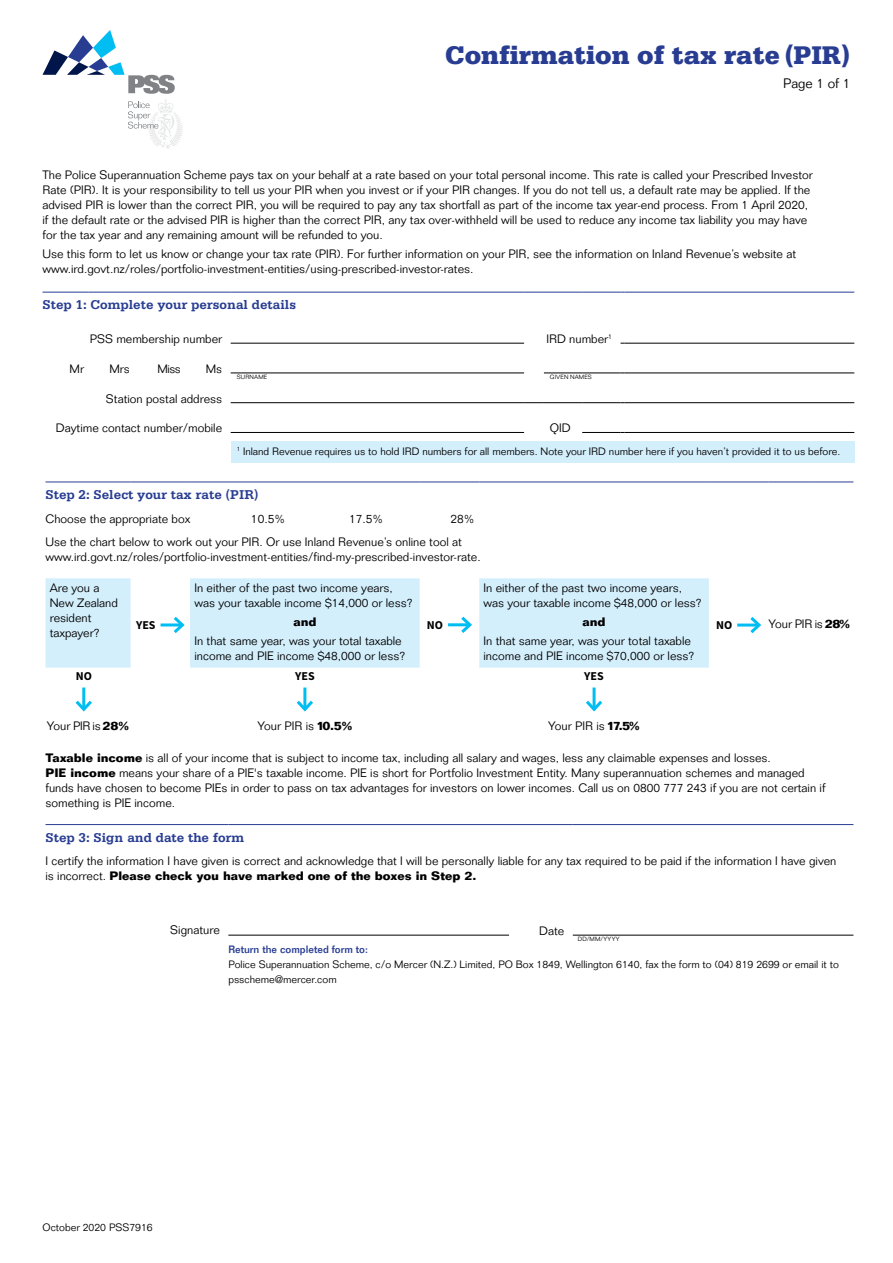
<style>
.page{position:relative;width:893px;height:1263px;background:#fff}
.page>*{position:absolute;margin:0;border:0;box-sizing:border-box;transform-origin:0 0}
.t1{font:900 27px "Serifa";color:#283d92}
.t2{font:700 13.5px "Serifa";color:#283d92}
.t3{font:300 13.5px "Folio";color:#000}
.t4{font:300 12px/15px "Folio";color:#000}
.t5{font:300 12px "Folio";letter-spacing:-.02em;color:#000}
.t6{font:700 12px "Source Sans Pro";color:#000}
.t7{font:700 12px "Folio";color:#000}
.t8{font:300 10.5px/15px "Folio";color:#000}
.t9{font:500 10.5px "Folio";color:#283d92}
.t10{font:300 6px "Folio";letter-spacing:.03em;color:#000}
.s1{font-weight:700}
</style>
<div class="page">
<svg style="left:43px;top:30px;width:140px;height:119px"></svg>
<div style="left:231px;top:441px;width:623px;height:21px;background:#d4effc"></div>
<hr style="left:231px;top:343px;width:293px;height:1px;background:#000">
<hr style="left:231px;top:373px;width:293px;height:1px;background:#000">
<hr style="left:231px;top:432px;width:293px;height:1px;background:#000">
<hr style="left:231px;top:402px;width:293px;height:1px;background:#000">
<svg style="left:524px;top:402px;width:20px;height:1px"></svg>
<hr style="left:544px;top:402px;width:38px;height:1px;background:#000">
<hr style="left:582px;top:402px;width:38px;height:1px;background:#000">
<hr style="left:624px;top:402px;width:230px;height:1px;background:#000">
<hr style="left:43px;top:292px;width:45px;height:1px;background:#283d92">
<hr style="left:88px;top:292px;width:46px;height:1px;background:#283d92">
<hr style="left:134px;top:292px;width:51px;height:1px;background:#283d92">
<hr style="left:185px;top:292px;width:46px;height:1px;background:#283d92">
<hr style="left:231px;top:292px;width:293px;height:1px;background:#283d92">
<svg style="left:524px;top:292px;width:20px;height:1px"></svg>
<hr style="left:544px;top:292px;width:38px;height:1px;background:#283d92">
<hr style="left:582px;top:292px;width:38px;height:1px;background:#283d92">
<hr style="left:624px;top:292px;width:230px;height:1px;background:#283d92">
<hr style="left:624px;top:432px;width:230px;height:1px;background:#000">
<hr style="left:544px;top:373px;width:38px;height:1px;background:#000">
<hr style="left:582px;top:373px;width:38px;height:1px;background:#000">
<hr style="left:624px;top:373px;width:230px;height:1px;background:#000">
<hr style="left:624px;top:343px;width:230px;height:1px;background:#000">
<hr style="left:582px;top:432px;width:38px;height:1px;background:#000">
<svg style="left:46px;top:578px;width:663px;height:90px;fill:#d4effc"></svg>
<hr style="left:46px;top:482px;width:85px;height:1px;background:#283d92">
<hr style="left:131px;top:482px;width:59px;height:1px;background:#283d92">
<hr style="left:190px;top:482px;width:230px;height:1px;background:#283d92">
<hr style="left:420px;top:482px;width:59px;height:1px;background:#283d92">
<hr style="left:479px;top:482px;width:230px;height:1px;background:#283d92">
<hr style="left:709px;top:482px;width:59px;height:1px;background:#283d92">
<hr style="left:768px;top:482px;width:43px;height:1px;background:#283d92">
<hr style="left:811px;top:482px;width:42px;height:1px;background:#283d92">
<hr style="left:161px;top:623px;width:21px;height:3px;background:#00bdf2">
<svg style="left:171px;top:614px;width:16px;height:22px"></svg>
<hr style="left:448px;top:623px;width:22px;height:3px;background:#00bdf2">
<svg style="left:458px;top:613px;width:16px;height:23px"></svg>
<hr style="left:737px;top:623px;width:22px;height:3px;background:#00bdf2">
<svg style="left:747px;top:617px;width:14px;height:17px"></svg>
<hr style="left:82px;top:687px;width:3px;height:22px;background:#00bdf2">
<svg style="left:75px;top:697px;width:17px;height:15px"></svg>
<hr style="left:303px;top:687px;width:3px;height:22px;background:#00bdf2">
<svg style="left:296px;top:697px;width:17px;height:15px"></svg>
<hr style="left:593px;top:687px;width:3px;height:22px;background:#00bdf2">
<svg style="left:586px;top:697px;width:17px;height:15px"></svg>
<hr style="left:46px;top:824px;width:182px;height:1px;background:#283d92">
<hr style="left:228px;top:824px;width:281px;height:1px;background:#283d92">
<hr style="left:509px;top:824px;width:64px;height:1px;background:#283d92">
<hr style="left:573px;top:824px;width:280px;height:1px;background:#283d92">
<hr style="left:228px;top:935px;width:281px;height:1px;background:#000">
<hr style="left:573px;top:935px;width:280px;height:1px;background:#000">
<h1 class="t1" style="left:445px;top:40px;width:407px">Confirmation of tax rate (PIR)</h1>
<p class="t3" style="left:783px;top:76px;width:69px">Page 1 of 1</p>
<p class="t4" style="left:43px;top:167px;width:772px">The Police Superannuation Scheme pays tax on your behalf at a rate based on your total personal income. This rate is called your Prescribed Investor Rate (PIR). It is your responsibility to tell us your PIR when you invest or if your PIR changes. If you do not tell us, a default rate may be applied. If the advised PIR is lower than the correct PIR, you will be required to pay any tax shortfall as part of the income tax year-end process. From 1 April 2020, if the default rate or the advised PIR is higher than the correct PIR, any tax over-withheld will be used to reduce any income tax liability you may have for the tax year and any remaining amount will be refunded to you.</p>
<p class="t4" style="left:43px;top:247px;width:755px">Use this form to let us know or change your tax rate (PIR). For further information on your PIR, see the information on Inland Revenue’s website at www.ird.govt.nz/roles/portfolio-investment-entities/using-prescribed-investor-rates.</p>
<p class="t2" style="left:43px;top:297px;width:255px">Step 1: Complete your personal details</p>
<p class="t4" style="left:90px;top:331px;width:134px">PSS membership number</p>
<p class="t4" style="left:546px;top:331px;width:67px">IRD number<sup>1</sup></p>
<p class="t4" style="left:70px;top:361px;width:16px">Mr</p>
<p class="t4" style="left:109px;top:361px;width:22px">Mrs</p>
<p class="t4" style="left:158px;top:361px;width:25px">Miss</p>
<p class="t4" style="left:206px;top:361px;width:18px">Ms</p>
<p class="t10" style="left:237px;top:373px;width:32px">SURNAME</p>
<p class="t10" style="left:550px;top:373px;width:44px">GIVEN NAMES</p>
<p class="t4" style="left:106px;top:391px;width:118px">Station postal address</p>
<p class="t4" style="left:56px;top:421px;width:168px">Daytime contact number/mobile</p>
<p class="t4" style="left:550px;top:421px;width:22px">QID</p>
<p class="t8" style="left:237px;top:444px;width:605px"><sup>1</sup> Inland Revenue requires us to hold IRD numbers for all members. Note your IRD number here if you haven’t provided it to us before.</p>
<p class="t2" style="left:46px;top:487px;width:215px">Step 2: Select your tax rate (PIR)</p>
<p class="t4" style="left:46px;top:511px;width:146px">Choose the appropriate box</p>
<p class="t4" style="left:251px;top:511px;width:36px">10.5%</p>
<p class="t4" style="left:349px;top:511px;width:36px">17.5%</p>
<p class="t4" style="left:46px;top:507px;width:431px;line-height:23.1px;text-indent:405px">28%<br>Use the chart below to work out your PIR. Or use Inland Revenue’s online tool at</p>
<p class="t4" style="left:46px;top:549px;width:437px">www.ird.govt.nz/roles/portfolio-investment-entities/find-my-prescribed-investor-rate.</p>
<p class="t4" style="left:50px;top:580px;width:70px">Are you a<br>New Zealand resident taxpayer?</p>
<p class="t4" style="left:194px;top:580px;width:220px">In either of the past two income years, was your taxable income $14,000 or less?</p>
<p class="t7" style="left:293px;top:614px;width:25px">and</p>
<p class="t4" style="left:194px;top:633px;width:212px">In that same year, was your total taxable income and PIE income $48,000 or less?</p>
<p class="t4" style="left:483px;top:580px;width:220px">In either of the past two income years, was your taxable income $48,000 or less?</p>
<p class="t7" style="left:582px;top:614px;width:25px">and</p>
<p class="t4" style="left:483px;top:633px;width:212px">In that same year, was your total taxable income and PIE income $70,000 or less?</p>
<p class="t6" style="left:716px;top:617px;width:18px">NO</p>
<p class="t5" style="left:768px;top:616px;width:83px">Your PIR is <span class="s1">28%</span></p>
<p class="t6" style="left:136px;top:617px;width:21px">YES</p>
<p class="t6" style="left:427px;top:618px;width:18px">NO</p>
<p class="t6" style="left:76px;top:668px;width:18px">NO</p>
<p class="t6" style="left:295px;top:668px;width:21px">YES</p>
<p class="t6" style="left:584px;top:668px;width:21px">YES</p>
<p class="t5" style="left:47px;top:718px;width:84px">Your PIR is <span class="s1">28%</span></p>
<p class="t4" style="left:257px;top:718px;width:96px">Your PIR is <span class="s1">10.5%</span></p>
<p class="t4" style="left:548px;top:718px;width:93px">Your PIR is <span class="s1">17.5%</span></p>
<p class="t4" style="left:46px;top:750px;width:782px"><span class="s1">Taxable income</span> is all of your income that is subject to income tax, including all salary and wages, less any claimable expenses and losses.<br><span class="s1">PIE income</span> means your share of a PIE's taxable income. PIE is short for Portfolio Investment Entity. Many superannuation schemes and managed funds have chosen to become PIEs in order to pass on tax advantages for investors on lower incomes. Call us on 0800 777 243 if you are not certain if something is PIE income.</p>
<p class="t2" style="left:46px;top:829px;width:200px">Step 3: Sign and date the form</p>
<p class="t4" style="left:46px;top:853px;width:792px">I certify the information I have given is correct and acknowledge that I will be personally liable for any tax required to be paid if the information I have given is incorrect. <span class="s1">Please check you have marked one of the boxes in Step 2.</span></p>
<p class="t4" style="left:170px;top:923px;width:51px">Signature</p>
<p class="t4" style="left:539px;top:923px;width:27px">Date</p>
<p class="t10" style="left:578px;top:935px;width:43px">DD/MM/YYYY</p>
<p class="t9" style="left:228px;top:943px;width:141px">Return the completed form to:</p>
<p class="t8" style="left:228px;top:957px;width:612px">Police Superannuation Scheme, c/o Mercer (N.Z.) Limited, PO Box 1849, Wellington 6140, fax the form to (04) 819 2699 or email it to psscheme@mercer.com</p>
<p class="t8" style="left:43px;top:1220px;width:112px">October 2020 PSS7916</p>
</div>
